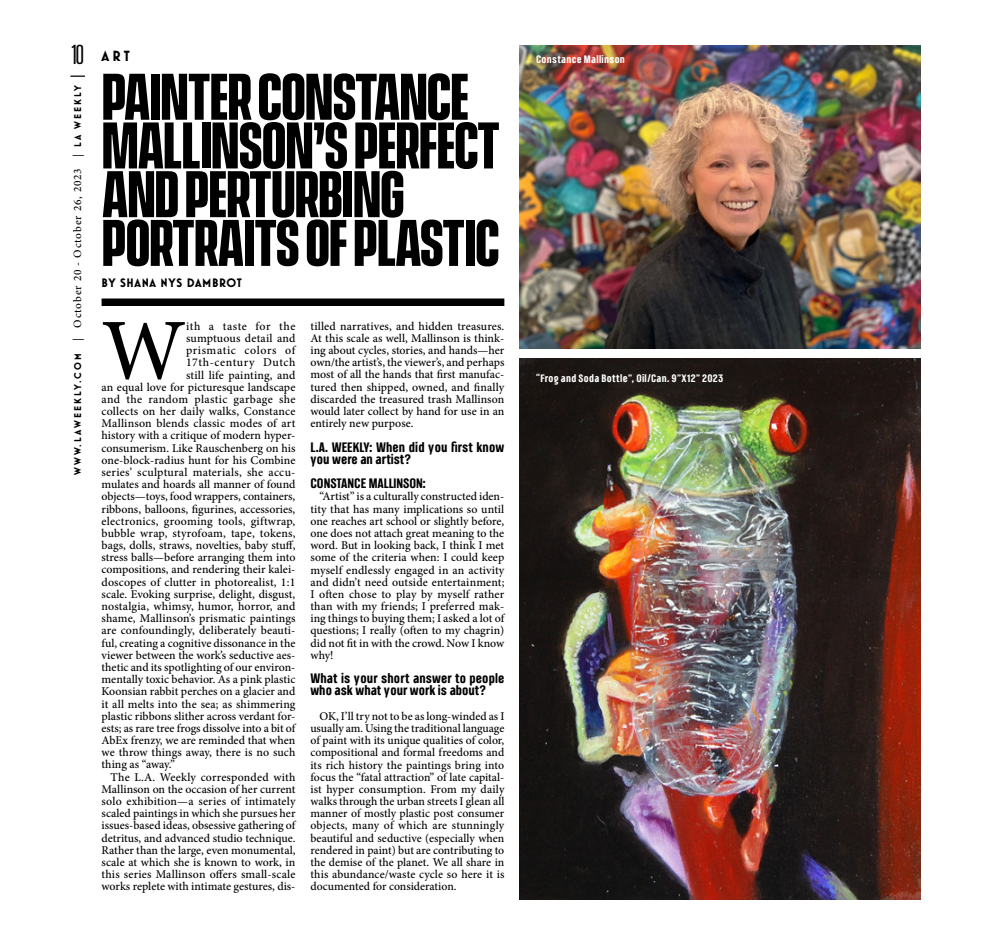
<style>
.page{position:relative;width:990px;height:945px;background:#fff}
.page>*{position:absolute;margin:0;border:0;box-sizing:border-box;transform-origin:0 0}
.t1{font:500 86.88px "Minion Pro";color:#000}
.t2{font:700 60px/48.8px "Vanguard CF";letter-spacing:-.015em;color:#000}
.t3{font:25px "Vanguard CF";color:#000}
.t4{font:700 15px "Mostra Nuova Alt D";color:#000}
.t5{font:700 13.12px/12.2px "Coast";color:#000}
.t6{font:700 12.5px "Mostra Nuova Alt D";letter-spacing:.05em;color:#000}
.t7{font:500 11.88px/12.1px "Minion Pro";color:#000;text-align:justify}
.t8{font:500 11.88px "Minion Pro";letter-spacing:.02em;color:#000}
.t9{font:500 11.88px "Minion Pro";letter-spacing:.05em;color:#000}
.t10{font:500 11.88px "Minion Pro";letter-spacing:.025em;color:#000}
.t11{font:500 11.88px "Minion Pro";letter-spacing:.045em;color:#000}
.t12{font:500 11.25px "Minion Pro";letter-spacing:.07em;color:#000}
.t13{font:700 10.25px "Coast";letter-spacing:.03em;color:#fff}
.s1{font-family:"Mostra Nuova";font-weight:700;font-size:10px}
</style>
<div class="page">
<svg style="left:70px;top:76px;width:15px;height:1px"></svg>
<div style="left:102px;top:298px;width:402px;height:8px;background:#000"></div>
<img style="left:519px;top:45px;width:402px;height:303px">
<img style="left:519px;top:358px;width:402px;height:542px">
<h3 class="t3" style="left:71px;top:41px;width:15px">10</h3>
<p class="t12" style="left:70px;top:475px;width:392px;rotate:-90deg"><span class="s1">WWW. L AWE E KLY.CO M</span> | October 20 - October 26, 2023 | <span class="s1">LA WE E KLY</span></p>
<p class="t4" style="left:102px;top:47px;width:30px">ART</p>
<h2 class="t2" style="left:102px;top:76px;width:400px">PAINTER CONSTANCE<br>MALLINSON’S PERFECT<br>AND PERTURBING<br>PORTRAITS OF PLASTIC</h2>
<p class="t6" style="left:102px;top:276px;width:142px">BY SHANA NYS DAMBROT</p>
<h1 class="t1" style="left:102px;top:292px;width:86px">W</h1>
<p class="t11" style="left:186px;top:318px;width:111px">ith a taste for the</p>
<p class="t7" style="left:310px;top:320px;width:195px">tilled narratives, and hidden treasures.<br>At this scale as well, Mallinson is think&shy;ing about cycles, stories, and hands—her own/the artist’s, the viewer’s, and perhaps most of all the hands that first manufac&shy;tured then shipped, owned, and finally discarded the treasured trash Mallinson would later collect by hand for use in an entirely new purpose.</p>
<p class="t5" style="left:310px;top:441px;width:195px">L.A. WEEKLY: When did you first know you were an artist?</p>
<p class="t5" style="left:310px;top:478px;width:117px">CONSTANCE MALLINSON:</p>
<p class="t7" style="left:310px;top:491px;width:195px;text-indent:9px">“Artist” is a culturally constructed iden&shy;tity that has many implications so until one reaches art school or slightly before, one does not attach great meaning to the word. But in looking back, I think I met some of the criteria when: I could keep myself endlessly engaged in an activity and didn’t need outside entertainment; I often chose to play by myself rather than with my friends; I preferred mak&shy;ing things to buying them; I asked a lot of questions; I really (often to my chagrin) did not fit in with the crowd. Now I know why!</p>
<p class="t5" style="left:310px;top:673px;width:195px">What is your short answer to people who ask what your work is about?</p>
<p class="t7" style="left:310px;top:710px;width:196px;text-indent:9px">OK, I’ll try not to be as long-winded as I usually am. Using the traditional language of paint with its unique qualities of color, compositional and formal freedoms and its rich history the paintings bring into focus the “fatal attraction” of late capital&shy;ist hyper consumption. From my daily walks through the urban streets I glean all manner of mostly plastic post consumer objects, many of which are stunningly beautiful and seductive (especially when rendered in paint) but are contributing to the demise of the planet. We all share in this abundance/waste cycle so here it is documented for consideration.</p>
<p class="t7" style="left:186px;top:332px;width:111px">sumptuous detail and</p>
<p class="t9" style="left:186px;top:342px;width:111px">prismatic colors of</p>
<p class="t9" style="left:186px;top:355px;width:111px">17th-century Dutch</p>
<p class="t7" style="left:186px;top:369px;width:111px">still life painting, and</p>
<p class="t7" style="left:102px;top:381px;width:195px">an equal love for picturesque landscape</p>
<p class="t10" style="left:102px;top:391px;width:195px">and the random plastic garbage she</p>
<p class="t7" style="left:102px;top:405px;width:195px">collects on her daily walks, Constance</p>
<p class="t7" style="left:102px;top:417px;width:195px">Mallinson blends classic modes of art</p>
<p class="t7" style="left:102px;top:430px;width:195px">history with a critique of modern hyper-</p>
<p class="t7" style="left:102px;top:442px;width:195px">consumerism. Like Rauschenberg on his</p>
<p class="t7" style="left:102px;top:454px;width:195px">one-block-radius hunt for his Combine</p>
<p class="t8" style="left:102px;top:464px;width:195px">series’ sculptural materials, she accu-</p>
<p class="t7" style="left:102px;top:478px;width:195px">mulates and hoards all manner of found</p>
<p class="t7" style="left:102px;top:491px;width:195px">objects—toys, food wrappers, containers,</p>
<p class="t7" style="left:102px;top:503px;width:195px">ribbons, balloons, figurines, accessories,</p>
<p class="t8" style="left:102px;top:513px;width:195px">electronics, grooming tools, giftwrap,</p>
<p class="t7" style="left:102px;top:527px;width:195px">bubble wrap, styrofoam, tape, tokens,</p>
<p class="t7" style="left:102px;top:539px;width:195px">bags, dolls, straws, novelties, baby stuff,</p>
<p class="t7" style="left:102px;top:551px;width:195px">stress balls—before arranging them into</p>
<p class="t7" style="left:102px;top:564px;width:195px">compositions, and rendering their kalei-</p>
<p class="t7" style="left:102px;top:576px;width:195px">doscopes of clutter in photorealist, 1:1</p>
<p class="t7" style="left:102px;top:588px;width:195px">scale. Evoking surprise, delight, disgust,</p>
<p class="t7" style="left:102px;top:600px;width:195px">nostalgia, whimsy, humor, horror, and</p>
<p class="t7" style="left:102px;top:612px;width:195px">shame, Mallinson’s prismatic paintings</p>
<p class="t7" style="left:102px;top:625px;width:195px">are confoundingly, deliberately beauti-</p>
<p class="t7" style="left:102px;top:637px;width:195px">ful, creating a cognitive dissonance in the</p>
<p class="t7" style="left:102px;top:649px;width:195px">viewer between the work’s seductive aes-</p>
<p class="t7" style="left:102px;top:661px;width:195px">thetic and its spotlighting of our environ-</p>
<p class="t7" style="left:102px;top:673px;width:195px">mentally toxic behavior. As a pink plastic</p>
<p class="t7" style="left:102px;top:685px;width:195px">Koonsian rabbit perches on a glacier and</p>
<p class="t7" style="left:102px;top:698px;width:195px">it all melts into the sea; as shimmering</p>
<p class="t7" style="left:102px;top:710px;width:195px">plastic ribbons slither across verdant for-</p>
<p class="t7" style="left:102px;top:722px;width:195px">ests; as rare tree frogs dissolve into a bit of</p>
<p class="t7" style="left:102px;top:734px;width:195px">AbEx frenzy, we are reminded that when</p>
<p class="t7" style="left:102px;top:746px;width:195px">we throw things away, there is no such</p>
<p class="t7" style="left:102px;top:759px;width:75px">thing as “away.”</p>
<p class="t7" style="left:111px;top:771px;width:186px">The L.A. Weekly corresponded with</p>
<p class="t7" style="left:102px;top:783px;width:195px">Mallinson on the occasion of her current</p>
<p class="t7" style="left:102px;top:795px;width:195px">solo exhibition—a series of intimately</p>
<p class="t7" style="left:102px;top:807px;width:195px">scaled paintings in which she pursues her</p>
<p class="t7" style="left:102px;top:820px;width:195px">issues-based ideas, obsessive gathering of</p>
<p class="t7" style="left:102px;top:832px;width:195px">detritus, and advanced studio technique.</p>
<p class="t7" style="left:102px;top:844px;width:195px">Rather than the large, even monumental,</p>
<p class="t7" style="left:102px;top:856px;width:195px">scale at which she is known to work, in</p>
<p class="t7" style="left:102px;top:868px;width:195px">this series Mallinson offers small-scale</p>
<p class="t7" style="left:102px;top:880px;width:195px">works replete with intimate gestures, dis-</p>
<p class="t13" style="left:536px;top:53px;width:90px">Constance Mallinson</p>
<p class="t13" style="left:536px;top:373px;width:189px">“Frog and Soda Bottle”, Oil/Can. 9”X12” 2023</p>
</div>
